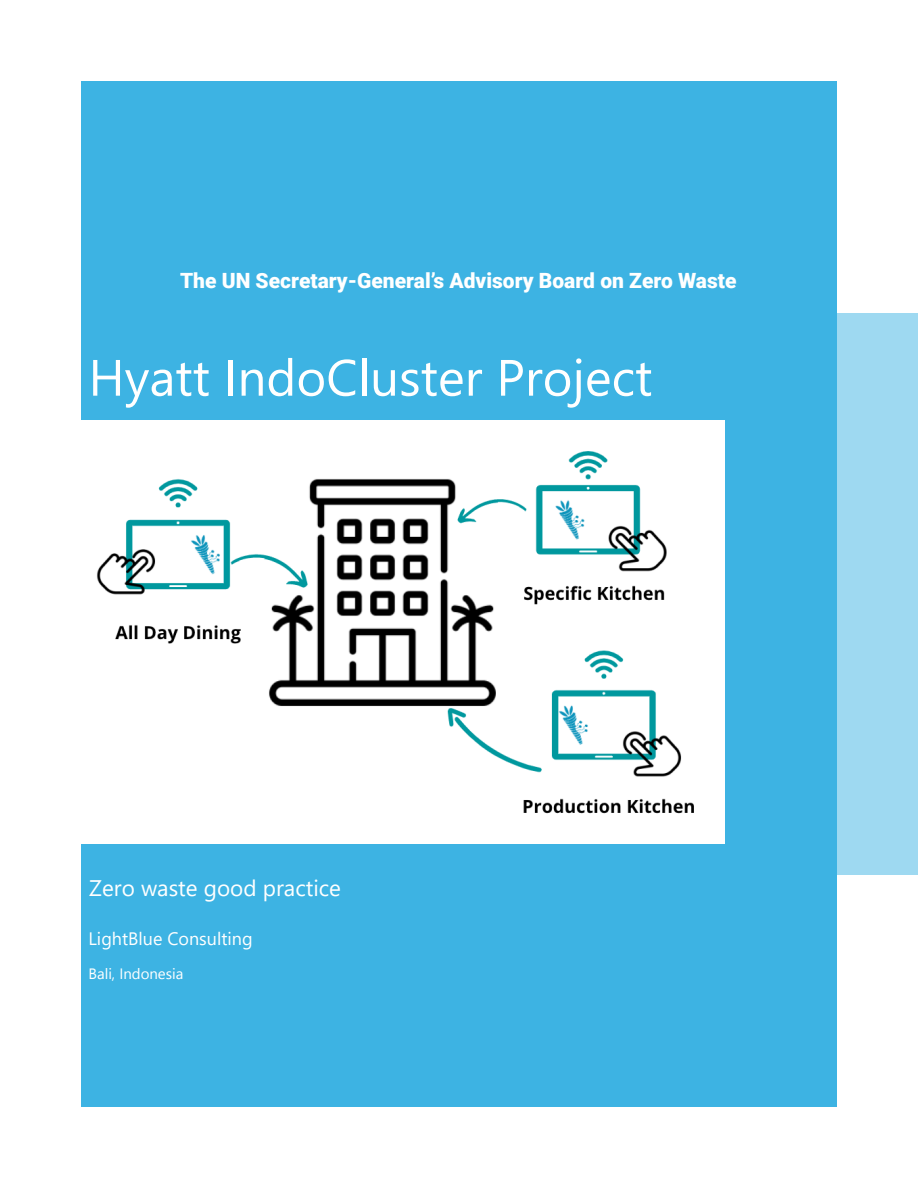
<style>
.page{position:relative;width:918px;height:1188px;background:#fff}
.page>*{position:absolute;margin:0;border:0;box-sizing:border-box;transform-origin:0 0}
.Heading_Text_45pt_Size_Align_Left{font:51px "Segoe UI";color:#fff}
.Sub-Heading_Text_15pt_Size_Align_Left{font:22.5px "Segoe UI";color:#fff}
.Sub-Heading_Text_15pt_Size_Align_Left-2{font:900 21px "Roboto";color:#fff}
.Sub-Heading_Text_15pt_Size_Align_Left-3{font:18px "Segoe UI";color:#fff}
.Body_Text_10pt_Size_Align_Left{font:15px "Segoe UI Emoji";color:#fff}
</style>
<div class="page">
<div style="left:81px;top:81px;width:756px;height:1026px;background:#3db3e3"></div>
<div style="left:837px;top:313px;width:81px;height:562px;background:#9ed9f1"></div>
<img style="left:81px;top:421px;width:644px;height:423px">
<p class="Sub-Heading_Text_15pt_Size_Align_Left-2" style="left:180px;top:266px;width:558px">The UN Secretary-General’s Advisory Board on Zero Waste</p>
<p class="Heading_Text_45pt_Size_Align_Left" style="left:88px;top:329px;width:565px">Hyatt IndoCluster Project</p>
<p class="Sub-Heading_Text_15pt_Size_Align_Left" style="left:89px;top:867px;width:253px">Zero waste good practice</p>
<p class="Sub-Heading_Text_15pt_Size_Align_Left-3" style="left:88px;top:922px;width:166px">LightBlue Consulting</p>
<p class="Body_Text_10pt_Size_Align_Left" style="left:105px;top:964px;width:69px">● ■□■▲</p>
</div>
